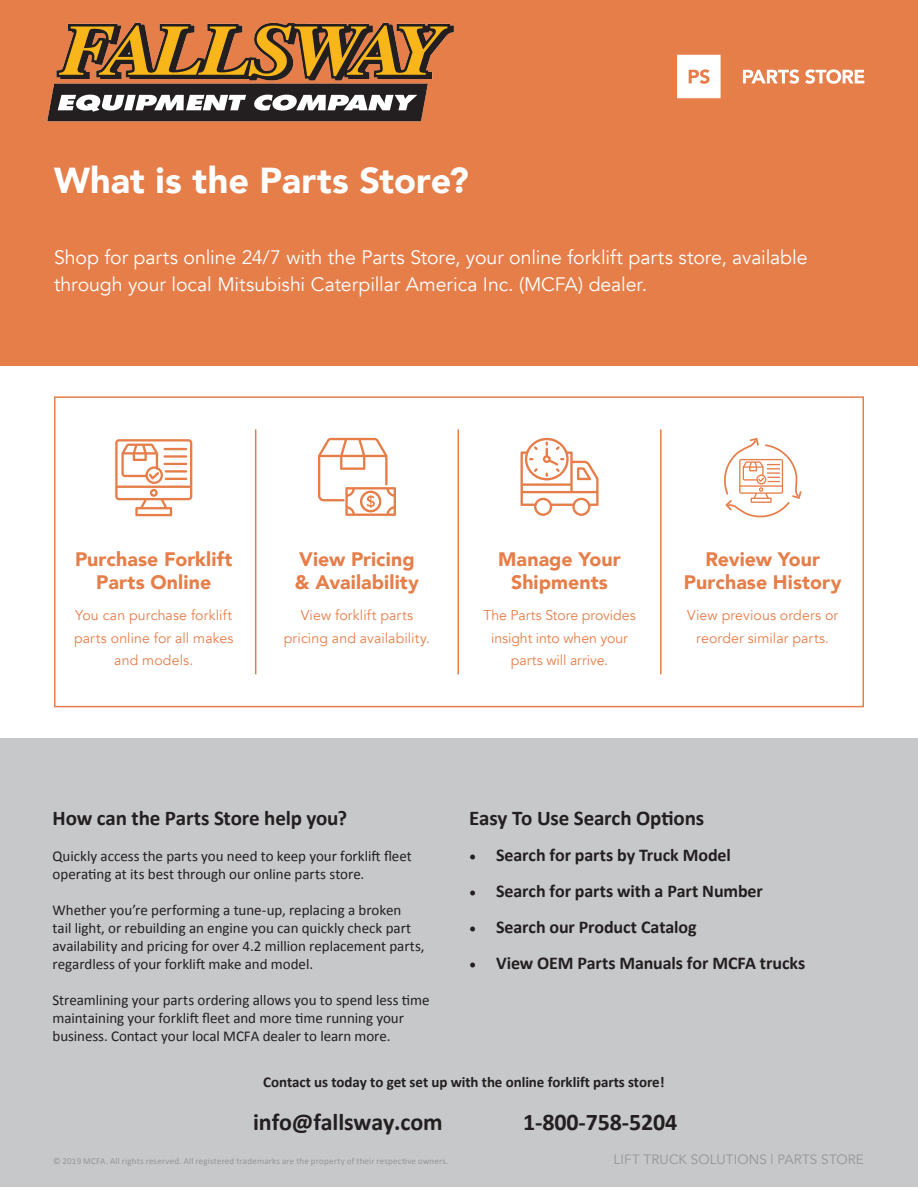
<style>
.page{position:relative;width:918px;height:1188px;background:#fff}
.page>*{position:absolute;margin:0;border:0;box-sizing:border-box;transform-origin:0 0}
.t1{font:900 36px "Avenir";color:#fff}
.t2{font:700 24px "Calibri";letter-spacing:-.005em;color:#231f20}
.t3{font:700 21px "Calibri";letter-spacing:-.005em;color:#231f20}
.t4{font:19.5px/27px "Avenir";letter-spacing:-.005em;color:#fff}
.t5{font:900 19.5px/22.5px "Avenir";letter-spacing:.005em;color:#e67e4a;text-align:center}
.t6{font:700 18px "Calibri";letter-spacing:-.005em;color:#231f20}
.t7{font:15px/18px "Calibri";letter-spacing:-.005em;color:#231f20}
.t8{font:700 15px "Calibri";letter-spacing:-.005em;color:#231f20}
.t9{font:14.1px/22.5px "Avenir";letter-spacing:.01em;color:#e67e4a;text-align:center}
.t10{font:13.5px "Avenir";letter-spacing:.01em;color:#939598}
.t11{font:9px "Calibri";letter-spacing:.02em;color:#939598}
.s1{font-family:"Minion Pro"}
</style>
<div class="page">
<div style="left:0;top:0;width:918px;height:365px;background:#e67e4a"></div>
<div style="left:0;top:739px;width:918px;height:448px;background:#c7c8ca"></div>
<div style="left:54px;top:396px;width:810px;height:311px;border:2px solid #e67e4a"></div>
<hr style="left:255px;top:429px;width:1px;height:245px;background:#e67e4a">
<hr style="left:458px;top:429px;width:1px;height:245px;background:#e67e4a">
<hr style="left:660px;top:429px;width:2px;height:245px;background:#e67e4a">
<svg style="left:115px;top:439px;width:77px;height:77px"></svg>
<hr style="left:164px;top:448px;width:23px;height:2px;background:#e67e4a">
<hr style="left:164px;top:455px;width:23px;height:3px;background:#e67e4a">
<hr style="left:164px;top:463px;width:23px;height:2px;background:#e67e4a">
<hr style="left:165px;top:470px;width:22px;height:3px;background:#e67e4a">
<hr style="left:165px;top:478px;width:22px;height:2px;background:#e67e4a">
<svg style="left:521px;top:438px;width:78px;height:78px"></svg>
<svg style="left:318px;top:438px;width:78px;height:78px"></svg>
<svg style="left:724px;top:438px;width:78px;height:80px"></svg>
<svg style="left:743px;top:69px;width:56px;height:15px"></svg>
<svg style="left:805px;top:69px;width:59px;height:15px"></svg>
<svg style="left:677px;top:55px;width:44px;height:43px;background:#fcf2ed"></svg>
<img style="left:47px;top:22px;width:407px;height:100px">
<p class="t1" style="left:54px;top:149px;width:416px">What is the Parts Store?</p>
<p class="t4" style="left:54px;top:244px;width:755px">Shop for parts online 24/7 with the Parts Store, your online forklift parts store, available through your local Mitsubishi Caterpillar America Inc. (MCFA) dealer.</p>
<p class="t5" style="left:75px;top:548px;width:159px">Purchase Forklift<br>Parts Online</p>
<p class="t9" style="left:74px;top:605px;width:161px">You can purchase forklift parts online for all makes and models.</p>
<p class="t5" style="left:299px;top:548px;width:117px">View Pricing</p>
<p class="t5" style="left:295px;top:570px;width:126px">&amp; Availability</p>
<p class="t9" style="left:284px;top:605px;width:148px">View forklift parts pricing and availability.</p>
<p class="t5" style="left:498px;top:548px;width:124px">Manage Your<br>Shipments</p>
<p class="t9" style="left:483px;top:605px;width:154px">The Parts Store provides insight into when your parts will arrive.</p>
<p class="t5" style="left:705px;top:548px;width:116px">Review Your</p>
<p class="t5" style="left:684px;top:570px;width:159px">Purchase History</p>
<p class="t9" style="left:687px;top:605px;width:152px">View previous orders or reorder similar parts.</p>
<p class="t3" style="left:53px;top:804px;width:296px">How can the Parts Store help you?</p>
<p class="t7" style="left:53px;top:847px;width:361px">Quickly access the parts you need to keep your forklift fleet operating at its best through our online parts store.</p>
<p class="t7" style="left:53px;top:901px;width:374px">Whether you’re performing a tune-up, replacing a broken<br>tail light, or rebuilding an engine you can quickly check part availability and pricing for over 4.2 million replacement parts, regardless of your forklift make and model.</p>
<p class="t7" style="left:53px;top:991px;width:379px">Streamlining your parts ordering allows you to spend less time maintaining your forklift fleet and more time running your business. Contact your local MCFA dealer to learn more.</p>
<p class="t3" style="left:469px;top:804px;width:237px">Easy To Use Search Options</p>
<p class="t6" style="left:469px;top:843px;width:263px"><span class="s1">•</span> Search for parts by Truck Model</p>
<p class="t6" style="left:469px;top:879px;width:295px"><span class="s1">•</span> Search for parts with a Part Number</p>
<p class="t6" style="left:469px;top:915px;width:229px"><span class="s1">•</span> Search our Product Catalog</p>
<p class="t6" style="left:469px;top:951px;width:338px"><span class="s1">•</span> View OEM Parts Manuals for MCFA trucks</p>
<p class="t8" style="left:263px;top:1071px;width:403px">Contact us today to get set up with the online forklift parts store!</p>
<h2 class="t2" style="left:253px;top:1105px;width:191px">info@fallsway.com</h2>
<h2 class="t2" style="left:523px;top:1105px;width:156px">1-800-758-5204</h2>
<p class="t11" style="left:53px;top:1155px;width:397px">© 2019 MCFA. All rights reserved. All registered trademarks are the property of their respective owners.</p>
<p class="t10" style="left:614px;top:1151px;width:252px">LIFT TRUCK SOLUTIONS | PARTS STORE</p>
</div>
